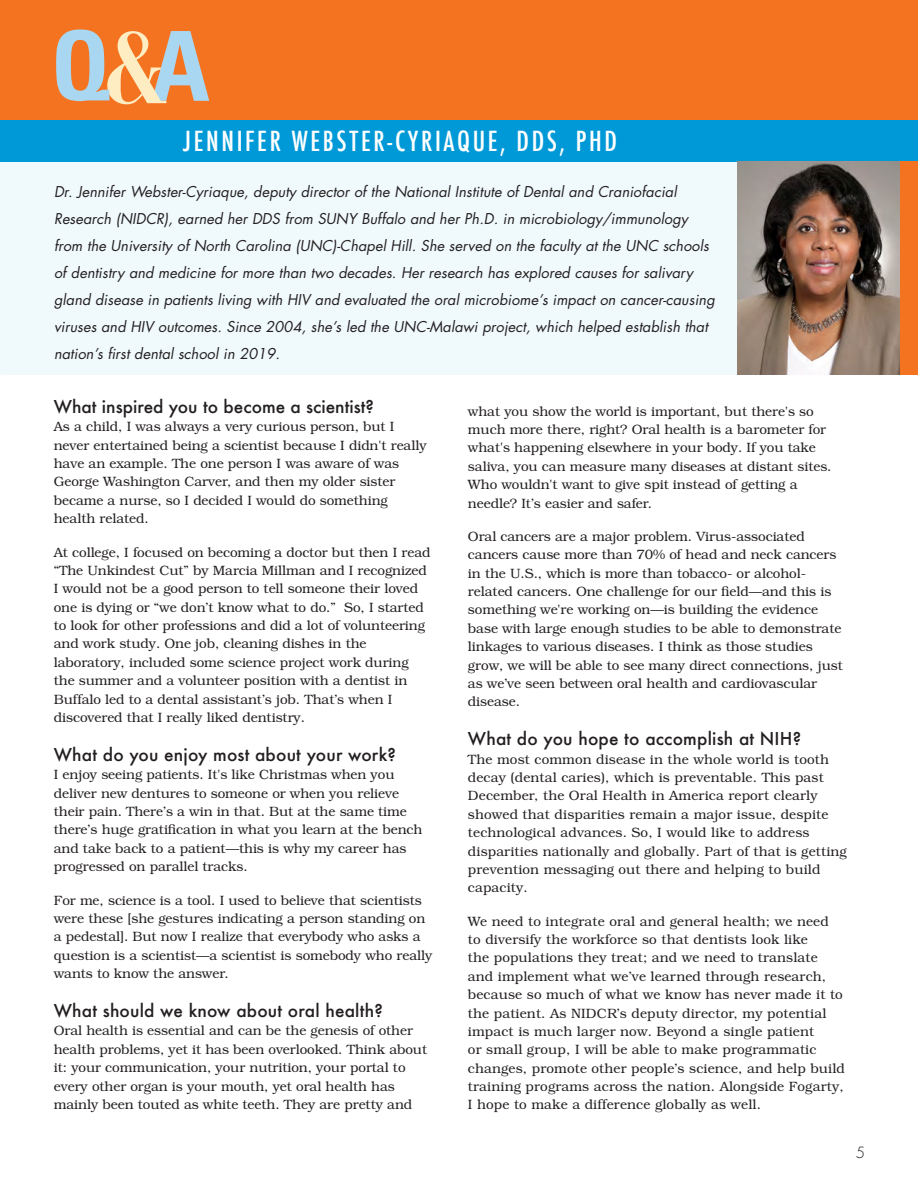
<style>
.page{position:relative;width:918px;height:1188px;background:#fff}
.page>*{position:absolute;margin:0;border:0;box-sizing:border-box;transform-origin:0 0}
.t1{font:138.9px "Mona Lisa Solid ITCTT";color:#feedc3}
.t2{font:700 condensed 96.75px "Univers LT";color:#a9d7f1}
.t3{font:500 condensed 27px "Futura";letter-spacing:.1em;color:#fff}
.t4{font:500 17.25px "Futura";letter-spacing:.01em;color:#231f20}
.t5{font:300 15px "Futura Std";color:#231f20}
.t6{font:italic 14.55px/27px "Futura Std";letter-spacing:.005em;color:#231f20}
.t7{font:300 13.5px/18.3px "Bookman Std";letter-spacing:-.005em;color:#231f20}
</style>
<div class="page">
<div style="left:0;top:162px;width:738px;height:213px;background:#f0f9fc"></div>
<div style="left:0;top:117px;width:918px;height:45px;background:#0099d8"></div>
<div style="left:0;top:0;width:918px;height:119px;background:#f47321"></div>
<div style="left:900px;top:162px;width:18px;height:213px;background:#f47321"></div>
<img style="left:738px;top:162px;width:162px;height:213px">
<h1 class="t2" style="left:51px;top:7px;width:161px">Q A</h1>
<h1 class="t1" style="left:101px;top:-29px;width:66px">&amp;</h1>
<h1 class="t3" style="left:183px;top:124px;width:435px">JENNIFER WEBSTER-CYRIAQUE, DDS, PHD</h1>
<p class="t6" style="left:54px;top:178px;width:662px">Dr. Jennifer Webster-Cyriaque, deputy director of the National Institute of Dental and Craniofacial Research (NIDCR), earned her DDS from SUNY Buffalo and her Ph.D. in microbiology/immunology from the University of North Carolina (UNC)-Chapel Hill. She served on the faculty at the UNC schools of dentistry and medicine for more than two decades. Her research has explored causes for salivary gland disease in patients living with HIV and evaluated the oral microbiome’s impact on cancer-causing viruses and HIV outcomes. Since 2004, she’s led the UNC-Malawi project, which helped establish that nation’s first dental school in 2019.</p>
<p class="t4" style="left:54px;top:395px;width:322px">What inspired you to become a scientist?</p>
<p class="t7" style="left:54px;top:418px;width:374px">As a child, I was always a very curious person, but I never entertained being a scientist because I didn't really have an example. The one person I was aware of was George Washington Carver, and then my older sister became a nurse, so I decided I would do something health related.</p>
<p class="t7" style="left:54px;top:543px;width:378px">At college, I focused on becoming a doctor but then I read “The Unkindest Cut” by Marcia Millman and I recognized I would not be a good person to tell someone their loved one is dying or “we don’t know what to do.” So, I started to look for other professions and did a lot of volunteering and work study. One job, cleaning dishes in the laboratory, included some science project work during the summer and a volunteer position with a dentist in Buffalo led to a dental assistant’s job. That’s when I discovered that I really liked dentistry.</p>
<p class="t4" style="left:54px;top:743px;width:344px">What do you enjoy most about your work?</p>
<p class="t7" style="left:54px;top:766px;width:370px">I enjoy seeing patients. It's like Christmas when you deliver new dentures to someone or when you relieve their pain. There’s a win in that. But at the same time there’s huge gratification in what you learn at the bench and take back to a patient—this is why my career has progressed on parallel tracks.</p>
<p class="t7" style="left:54px;top:891px;width:380px">For me, science is a tool. I used to believe that scientists were these [she gestures indicating a person standing on a pedestal]. But now I realize that everybody who asks a question is a scientist—a scientist is somebody who really wants to know the answer.</p>
<p class="t4" style="left:54px;top:999px;width:331px">What should we know about oral health?</p>
<p class="t7" style="left:54px;top:1022px;width:375px">Oral health is essential and can be the genesis of other health problems, yet it has been overlooked. Think about it: your communication, your nutrition, your portal to every other organ is your mouth, yet oral health has mainly been touted as white teeth. They are pretty and</p>
<p class="t7" style="left:468px;top:402px;width:365px">what you show the world is important, but there's so much more there, right? Oral health is a barometer for what's happening elsewhere in your body. If you take saliva, you can measure many diseases at distant sites.<br>Who wouldn't want to give spit instead of getting a needle? It’s easier and safer.</p>
<p class="t7" style="left:468px;top:527px;width:376px">Oral cancers are a major problem. Virus-associated cancers cause more than 70% of head and neck cancers in the U.S., which is more than tobacco- or alcohol&shy;related cancers. One challenge for our field—and this is something we're working on—is building the evidence base with large enough studies to be able to demonstrate linkages to various diseases. I think as those studies grow, we will be able to see many direct connections, just as we’ve seen between oral health and cardiovascular disease.</p>
<p class="t4" style="left:468px;top:727px;width:335px">What do you hope to accomplish at NIH?</p>
<p class="t7" style="left:468px;top:750px;width:380px">The most common disease in the whole world is tooth decay (dental caries), which is preventable. This past December, the Oral Health in America report clearly showed that disparities remain a major issue, despite technological advances. So, I would like to address disparities nationally and globally. Part of that is getting prevention messaging out there and helping to build capacity.</p>
<p class="t7" style="left:468px;top:912px;width:379px">We need to integrate oral and general health; we need to diversify the workforce so that dentists look like<br>the populations they treat; and we need to translate and implement what we’ve learned through research, because so much of what we know has never made it to the patient. As NIDCR’s deputy director, my potential impact is much larger now. Beyond a single patient<br>or small group, I will be able to make programmatic changes, promote other people’s science, and help build training programs across the nation. Alongside Fogarty, I hope to make a difference globally as well.</p>
<p class="t5" style="left:856px;top:1144px;width:11px">5</p>
</div>
